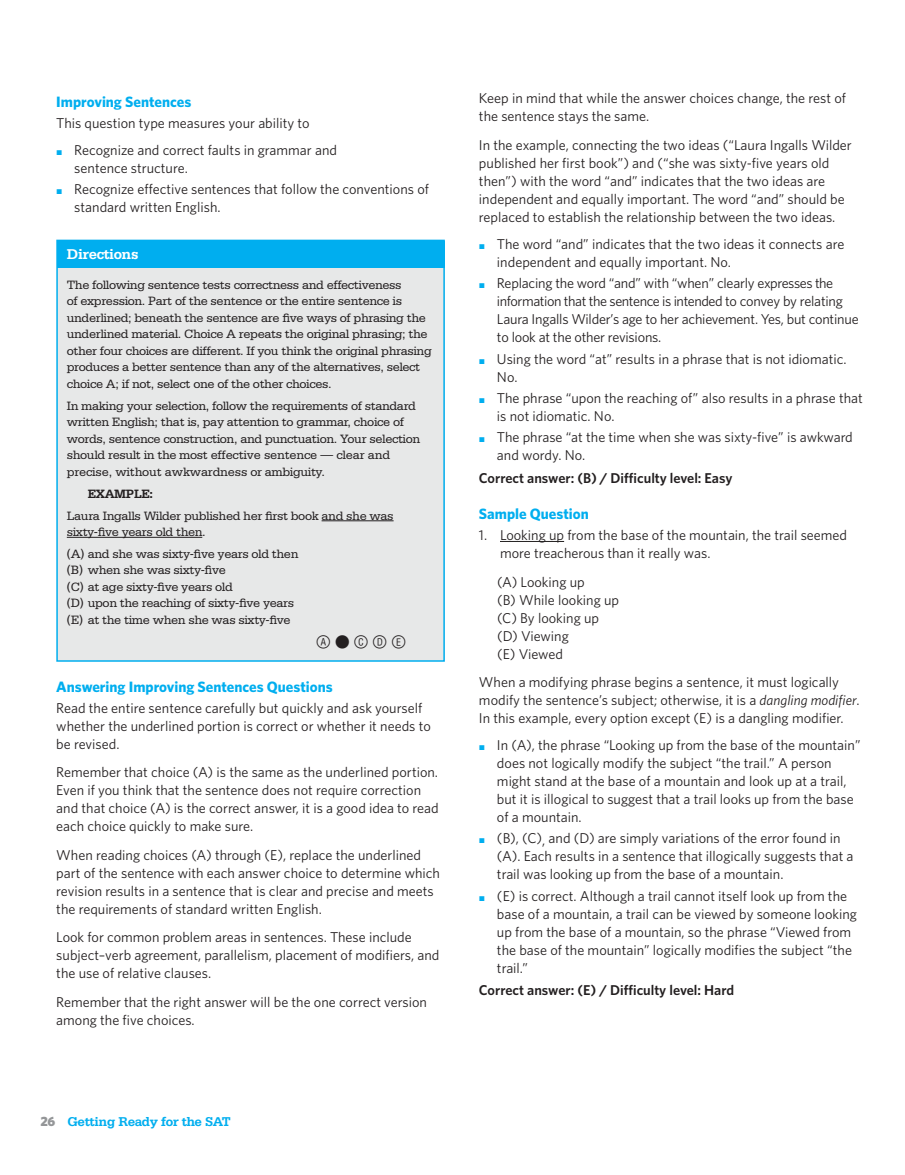
<style>
.page{position:relative;width:905px;height:1175px;background:#fff}
.page>*{position:absolute;margin:0;border:0;box-sizing:border-box;transform-origin:0 0}
.t1{font:15.45px "Circle ABCDE";color:#231f20}
.Level_2_Head_Blue{font:700 15px "Whitney";color:#00aeef}
.t2{font:700 15px "Serifa Std";letter-spacing:-.03em;color:#fff}
.Body_w_space_after{font:14.25px/18px "Whitney";color:#231f20}
.Bullets{font:14.25px/18px "Whitney";color:#231f20}
.Question{font:14.25px/18px "Whitney";color:#231f20}
.Body_SemiBold_w_spac{font:600 14.25px "Whitney";color:#231f20}
.Answers_last{font:14.25px/18px "Whitney";color:#231f20}
.t3{font:700 13.5px "Serifa Std";letter-spacing:-.03em;color:#00aeef}
.t4{font:12.75px/16.5px "Serifa Std";letter-spacing:-.03em;color:#231f20}
.s1{font-family:"Times New Roman";font-size:10.5px;color:#00aeef}
.s2{font-weight:700}
.s3{font-family:"Whitney";font-weight:900;color:#949698}
.s4{font-style:italic}
</style>
<div class="page">
<div style="left:57px;top:240px;width:387px;height:421px;background:#e7e8e8"></div>
<hr style="left:321px;top:520px;width:72px;height:1px;background:#231f20">
<hr style="left:67px;top:537px;width:135px;height:1px;background:#231f20">
<div style="left:58px;top:241px;width:387px;height:27px;background:#00aeef"></div>
<div style="left:56px;top:240px;width:389px;height:421px;border:2px solid #00aeef"></div>
<hr style="left:500px;top:541px;width:64px;height:1px;background:#231f20">
<p class="Level_2_Head_Blue" style="left:56px;top:91px;width:136px">Improving Sentences</p>
<p class="Body_w_space_after" style="left:56px;top:113px;width:255px">This question type measures your ability to</p>
<p class="Bullets" style="left:74px;top:140px;width:264px;text-indent:-18px"><span class="s1">■</span> Recognize and correct faults in grammar and sentence structure.</p>
<p class="Bullets" style="left:74px;top:180px;width:356px;text-indent:-18px"><span class="s1">■</span> Recognize effective sentences that follow the conventions of standard written English.</p>
<p class="t2" style="left:67px;top:246px;width:73px">Directions</p>
<p class="t4" style="left:67px;top:276px;width:366px">The following sentence tests correctness and effectiveness<br>of expression. Part of the sentence or the entire sentence is underlined; beneath the sentence are five ways of phrasing the underlined material. Choice A repeats the original phrasing; the other four choices are different. If you think the original phrasing produces a better sentence than any of the alternatives, select choice A; if not, select one of the other choices.</p>
<p class="t4" style="left:67px;top:397px;width:355px">In making your selection, follow the requirements of standard written English; that is, pay attention to grammar, choice of words, sentence construction, and punctuation. Your selection should result in the most effective sentence — clear and precise, without awkwardness or ambiguity.</p>
<p class="t4" style="left:67px;top:482px;width:328px;line-height:21.9px;text-indent:21px"><span class="s2">EXAMPLE:<br></span>Laura Ingalls Wilder published her first book and she was</p>
<p class="t4" style="left:67px;top:521px;width:233px;line-height:21.9px">sixty-five years old then.<br>(A) and she was sixty-five years old then</p>
<p class="t4" style="left:67px;top:562px;width:229px">(B) when she was sixty-five<br>(C) at age sixty-five years old<br>(D) upon the reaching of sixty-five years (E) at the time when she was sixty-five</p>
<p class="t1" style="left:316px;top:635px;width:91px">A , C D E</p>
<p class="Level_2_Head_Blue" style="left:56px;top:676px;width:278px">Answering Improving Sentences Questions</p>
<p class="Body_w_space_after" style="left:56px;top:698px;width:376px">Read the entire sentence carefully but quickly and ask yourself whether the underlined portion is correct or whether it needs to be revised.</p>
<p class="Body_w_space_after" style="left:56px;top:763px;width:384px">Remember that choice (A) is the same as the underlined portion.<br>Even if you think that the sentence does not require correction and that choice (A) is the correct answer, it is a good idea to read each choice quickly to make sure.</p>
<p class="Body_w_space_after" style="left:56px;top:845px;width:385px">When reading choices (A) through (E), replace the underlined part of the sentence with each answer choice to determine which revision results in a sentence that is clear and precise and meets the requirements of standard written English.</p>
<p class="Body_w_space_after" style="left:56px;top:928px;width:385px">Look for common problem areas in sentences. These include subject–verb agreement, parallelism, placement of modifiers, and the use of relative clauses.</p>
<p class="Body_w_space_after" style="left:56px;top:992px;width:372px">Remember that the right answer will be the one correct version among the five choices.</p>
<p class="t3" style="left:40px;top:1113px;width:192px"><span class="s3">26</span> Getting Ready for the SAT</p>
<p class="Body_w_space_after" style="left:479px;top:89px;width:368px">Keep in mind that while the answer choices change, the rest of the sentence stays the same.</p>
<p class="Body_w_space_after" style="left:479px;top:136px;width:374px">In the example, connecting the two ideas (“Laura Ingalls Wilder published her first book”) and (“she was sixty-five years old then”) with the word “and” indicates that the two ideas are independent and equally important. The word “and” should be replaced to establish the relationship between the two ideas.</p>
<p class="Bullets" style="left:497px;top:235px;width:349px;text-indent:-18px"><span class="s1">■</span> The word “and” indicates that the two ideas it connects are independent and equally important. No.</p>
<p class="Bullets" style="left:497px;top:274px;width:363px;text-indent:-18px"><span class="s1">■</span> Replacing the word “and” with “when” clearly expresses the information that the sentence is intended to convey by relating Laura Ingalls Wilder’s age to her achievement. Yes, but continue to look at the other revisions.</p>
<p class="Bullets" style="left:497px;top:349px;width:351px;text-indent:-18px"><span class="s1">■</span> Using the word “at” results in a phrase that is not idiomatic.<br>No.</p>
<p class="Bullets" style="left:497px;top:388px;width:367px;text-indent:-18px"><span class="s1">■</span> The phrase “upon the reaching of” also results in a phrase that is not idiomatic. No.</p>
<p class="Bullets" style="left:497px;top:428px;width:357px;text-indent:-18px"><span class="s1">■</span> The phrase “at the time when she was sixty-five” is awkward and wordy. No.</p>
<p class="Body_SemiBold_w_spac" style="left:479px;top:468px;width:255px">Correct answer: (B) / Difficulty level: Easy</p>
<p class="Level_2_Head_Blue" style="left:479px;top:503px;width:111px">Sample Question</p>
<p class="Question" style="left:500px;top:526px;width:349px;text-indent:-21px">1. Looking up from the base of the mountain, the trail seemed more treacherous than it really was.</p>
<p class="Answers_last" style="left:497px;top:572px;width:124px">(A) Looking up<br>(B) While looking up (C) By looking up (D) Viewing<br>(E) Viewed</p>
<p class="Body_w_space_after" style="left:479px;top:673px;width:382px">When a modifying phrase begins a sentence, it must logically modify the sentence’s subject; otherwise, it is a <span class="s4">dangling modifier</span>.<br>In this example, every option except (E) is a dangling modifier.</p>
<p class="Bullets" style="left:497px;top:736px;width:365px;text-indent:-18px"><span class="s1">■</span> In (A), the phrase “Looking up from the base of the mountain” does not logically modify the subject “the trail.” A person might stand at the base of a mountain and look up at a trail, but it is illogical to suggest that a trail looks up from the base of a mountain.</p>
<p class="Bullets" style="left:497px;top:829px;width:358px;text-indent:-18px"><span class="s1">■</span> (B), (C), and (D) are simply variations of the error found in (A). Each results in a sentence that illogically suggests that a trail was looking up from the base of a mountain.</p>
<p class="Bullets" style="left:497px;top:886px;width:361px;text-indent:-18px"><span class="s1">■</span> (E) is correct. Although a trail cannot itself look up from the base of a mountain, a trail can be viewed by someone looking up from the base of a mountain, so the phrase “Viewed from the base of the mountain” logically modifies the subject “the trail.”</p>
<p class="Body_SemiBold_w_spac" style="left:479px;top:981px;width:256px">Correct answer: (E) / Difficulty level: Hard</p>
</div>
